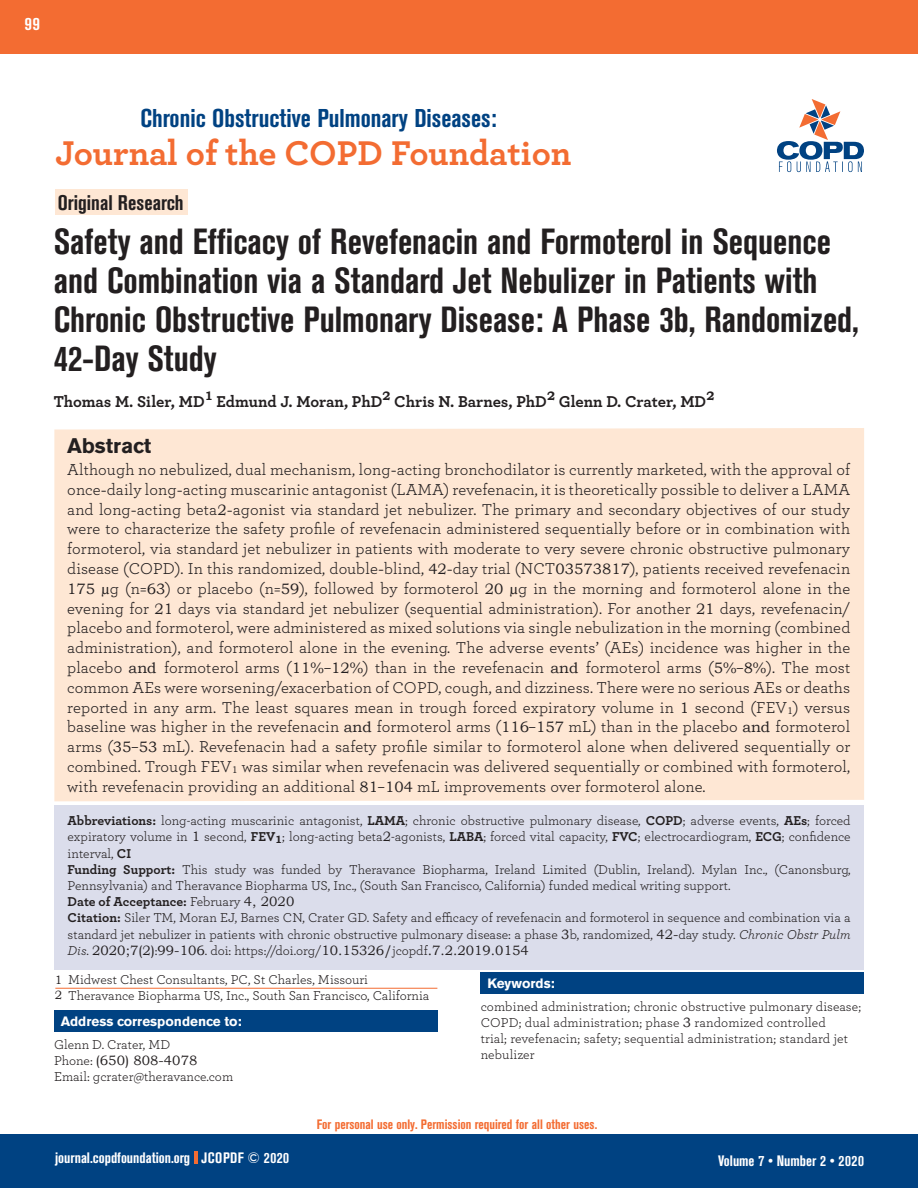
<style>
.page{position:relative;width:918px;height:1188px;background:#fff}
.page>*{position:absolute;margin:0;border:0;box-sizing:border-box;transform-origin:0 0}
.t1{font:700 condensed 36px/39px "Akzidenz Grotesk BE";color:#231f20}
.t2{font:700 36px "Breathe";color:#f36c32}
.t3{font:700 condensed 25.5px "Akzidenz Grotesk BE";color:#004282}
.t4{font:700 condensed 21px "Akzidenz Grotesk BE";color:#231f20}
.t5{font:700 21px "Akzidenz Grotesk BE";color:#231f20}
.t6{font:700 condensed 18px "Akzidenz Grotesk BE";color:#fff}
.t7{font:16.5px/19.8px "Breathe";letter-spacing:.01em;color:#231f20;text-align:justify}
.t8{font:700 16.5px "Breathe";color:#231f20}
.t9{font:700 condensed 15px "Akzidenz Grotesk BE";color:#fff}
.t10{font:13.5px/16.2px "Breathe";color:#231f20}
.t11{font:13.5px "Bookman Old Style";color:#231f20}
.t12{font:700 condensed 13.5px "Akzidenz Grotesk BE";color:#f36c32}
.t13{font:700 13.5px "Akzidenz Grotesk BE";color:#fff}
.s1{font-family:"Bookman Old Style";font-size:15px}
.s2{font-family:"Bookman Old Style";font-size:9.6px}
.s3{font-weight:700}
.s4{font-family:"Bookman Old Style"}
.s5{font-style:italic}
.s6{font-family:"Breathe";font-style:italic}
.s7{font-family:"Breathe"}
.s8{font-family:"Bookman Old Style";font-size:12px}
</style>
<div class="page">
<div style="left:0;top:1134px;width:918px;height:54px;background:#004282"></div>
<div style="left:0;top:0;width:918px;height:54px;background:#f36c32"></div>
<svg style="left:194px;top:1152px;width:3px;height:12px"></svg>
<svg style="left:777px;top:99px;width:87px;height:73px"></svg>
<div style="left:54px;top:428px;width:810px;height:373px;background:#fee7d4"></div>
<div style="left:54px;top:805px;width:810px;height:165px;background:#dbddeb"></div>
<div style="left:55px;top:189px;width:133px;height:25px;background:#fee7d4"></div>
<hr style="left:55px;top:988px;width:382px;height:1px;background:#f36c32">
<div style="left:54px;top:1010px;width:383px;height:22px;background:#004282"></div>
<div style="left:481px;top:973px;width:383px;height:21px;background:#004282"></div>
<p class="t6" style="left:25px;top:13px;width:17px">99</p>
<h2 class="t3" style="left:140px;top:104px;width:358px">Chronic Obstructive Pulmonary Diseases:</h2>
<h1 class="t2" style="left:55px;top:125px;width:518px">Journal of the COPD Foundation</h1>
<p class="t4" style="left:58px;top:190px;width:127px">Original Research</p>
<h1 class="t1" style="left:54px;top:223px;width:807px">Safety and Efficacy of Revefenacin and Formoterol in Sequence and Combination via a Standard Jet Nebulizer in Patients with Chronic Obstructive Pulmonary Disease: A Phase 3b, Randomized, 42-Day Study</h1>
<p class="t8" style="left:54px;top:389px;width:662px">Thomas M. Siler, MD<sup>1</sup> Edmund J. Moran, PhD<sup>2</sup> Chris N. Barnes, PhD<sup>2</sup> Glenn D. Crater, MD<sup>2</sup></p>
<p class="t5" style="left:67px;top:434px;width:85px">Abstract</p>
<p class="t7" style="left:67px;top:459px;width:785px">Although no nebulized, dual mechanism, long<span class="s1">-</span>acting bronchodilator is currently marketed, with the approval of once<span class="s1">-</span>daily long<span class="s1">-</span>acting muscarinic antagonist (LAMA) revefenacin, it is theoretically possible to deliver a LAMA and long<span class="s1">-</span>acting beta<span class="s1">2-</span>agonist via standard jet nebulizer. The primary and secondary objectives of our study were to characterize the safety profile of revefenacin administered sequentially before or in combination with formoterol, via standard jet nebulizer in patients with moderate to very severe chronic obstructive pulmonary disease (COPD). In this randomized, double<span class="s1">-</span>blind, <span class="s1">42-</span>day trial (NCT<span class="s1">03573817</span>), patients received revefenacin <span class="s1">175 µ</span>g (n=<span class="s1">63</span>) or placebo (n=<span class="s1">59</span>), followed by formoterol <span class="s1">20 µ</span>g in the morning and formoterol alone in the evening for <span class="s1">21</span> days via standard jet nebulizer (sequential administration). For another <span class="s1">21</span> days, revefenacin/ placebo and formoterol, were administered as mixed solutions via single nebulization in the morning (combined administration), and formoterol alone in the evening. The adverse events’ (AEs) incidence was higher in the placebo <span class="s1">and</span> formoterol arms (<span class="s1">11%</span>–<span class="s1">12%</span>) than in the revefenacin <span class="s1">and</span> formoterol arms (<span class="s1">5%</span>–<span class="s1">8%</span>). The most common AEs were worsening/exacerbation of COPD, cough, and dizziness. There were no serious AEs or deaths reported in any arm. The least squares mean in trough forced expiratory volume in <span class="s1">1</span> second (FEV<span class="s2">1</span>) versus baseline was higher in the revefenacin <span class="s1">and</span> formoterol arms (<span class="s1">116</span>–<span class="s1">157</span> mL) than in the placebo <span class="s1">and</span> formoterol arms (<span class="s1">35</span>–<span class="s1">53</span> mL). Revefenacin had a safety profile similar to formoterol alone when delivered sequentially or combined. Trough FEV<span class="s2">1</span> was similar when revefenacin was delivered sequentially or combined with formoterol, with revefenacin providing an additional <span class="s1">81</span>–<span class="s1">104</span> mL improvements over formoterol alone.</p>
<p class="t10" style="left:68px;top:812px;width:785px"><span class="s3">Abbreviations:</span> long-acting muscarinic antagonist, <span class="s3">LAMA</span>; chronic obstructive pulmonary disease, <span class="s3">COPD</span>; adverse events, <span class="s3">AEs</span>; forced expiratory volume in <span class="s4">1</span> second, <span class="s3">FEV</span><sub>1</sub>; long-acting beta<span class="s4">2</span>-agonists, <span class="s3">LABA</span>; forced vital capacity, <span class="s3">FVC</span>; electrocardiogram, <span class="s3">ECG</span>; confidence interval, <span class="s3">CI<br>Funding Support:</span> This study was funded by Theravance Biopharma, Ireland Limited (Dublin, Ireland). Mylan Inc., (Canonsburg, Pennsylvania) and Theravance Biopharma US, Inc., (South San Francisco, California) funded medical writing support.<br><span class="s3">Date of Acceptance:</span> February <span class="s4">4, 2020<br></span><span class="s3">Citation:</span> Siler TM, Moran EJ, Barnes CN, Crater GD. Safety and efficacy of revefenacin and formoterol in sequence and combination via a standard jet nebulizer in patients with chronic obstructive pulmonary disease: a phase <span class="s4">3</span>b, randomized, <span class="s4">42-</span>day study. <span class="s5">Chronic Obstr Pulm</span></p>
<p class="t11" style="left:68px;top:941px;width:463px"><span class="s6">Dis</span><span class="s7">.</span> 2020;7(2)<span class="s7">:</span>99-106<span class="s7">. doi: https://doi.org/</span>10.15326/<span class="s7">jcopdf</span>.7.2.2019.0154</p>
<p class="t10" style="left:55px;top:970px;width:376px"><span class="s8">1</span> Midwest Chest Consultants, PC, St Charles, Missouri<br><span class="s8">2</span> Theravance Biopharma US, Inc., South San Francisco, California</p>
<p class="t13" style="left:61px;top:1014px;width:182px">Address correspondence to:</p>
<p class="t10" style="left:54px;top:1035px;width:118px">Glenn D. Crater, MD</p>
<p class="t11" style="left:54px;top:1051px;width:145px"><span class="s7">Phone:</span> (650) 808-4078</p>
<p class="t10" style="left:54px;top:1068px;width:181px">Email: gcrater@theravance.com</p>
<p class="t13" style="left:487px;top:976px;width:69px">Keywords:</p>
<p class="t10" style="left:481px;top:997px;width:382px">combined administration; chronic obstructive pulmonary disease; COPD; dual administration; phase <span class="s4">3</span> randomized controlled<br>trial; revefenacin; safety; sequential administration; standard jet nebulizer</p>
<p class="t12" style="left:317px;top:1117px;width:282px">For personal use only. Permission required for all other uses.</p>
<p class="t9" style="left:55px;top:1149px;width:236px">journal.copdfoundation.org JCOPDF © 2020</p>
<p class="t9" style="left:718px;top:1152px;width:147px">Volume 7 • Number 2 • 2020</p>
</div>
